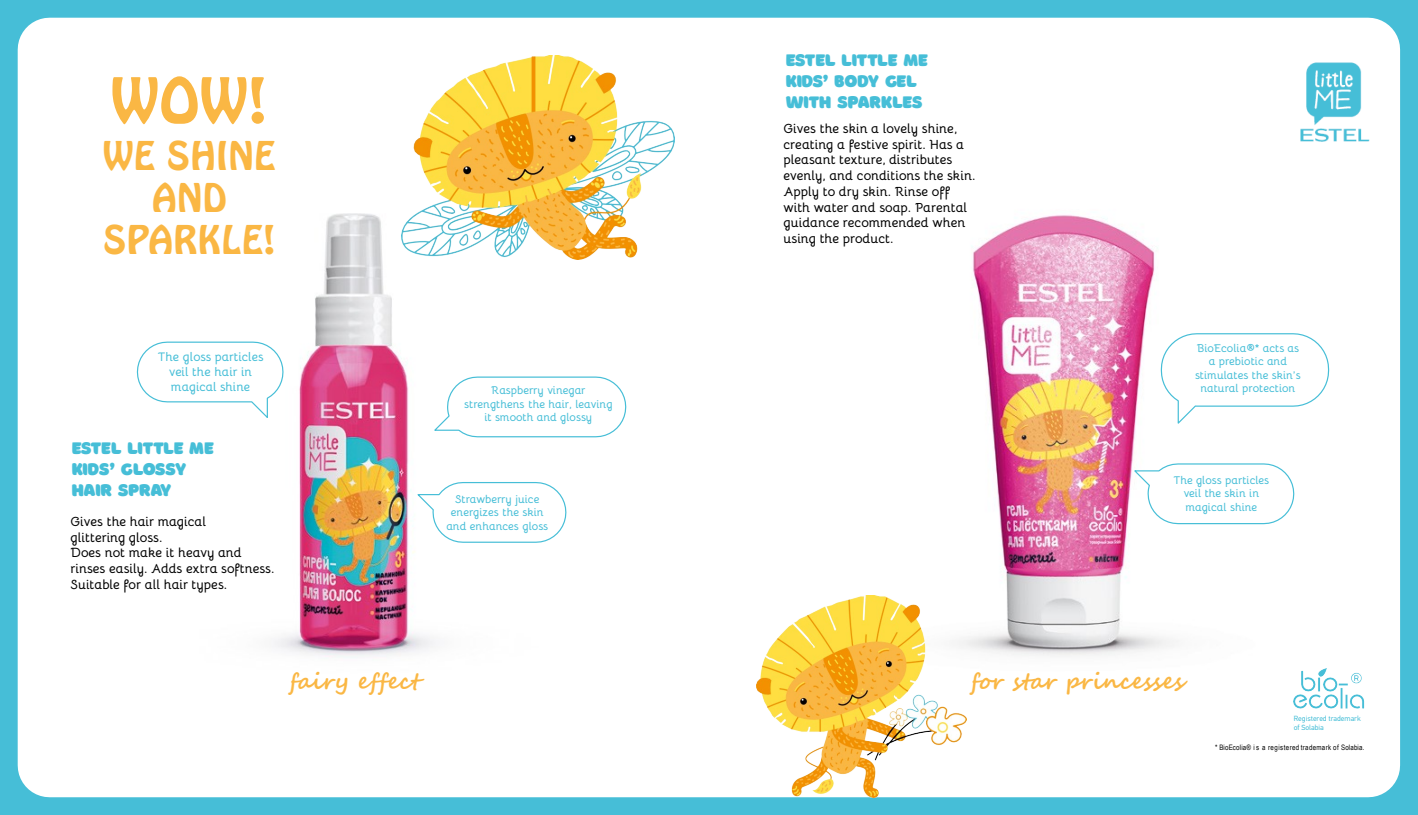
<style>
.page{position:relative;width:1418px;height:815px;background:#fff}
.page>*{position:absolute;margin:0;border:0;box-sizing:border-box;transform-origin:0 0}
.t1{font:55px "Hobo Std";color:#fab744}
.t2{font:35px/42px "Hobo Std";letter-spacing:.025em;color:#fab744;text-align:center}
.t3{font:700 22.5px "Segoe Script";color:#fab744}
.t4{font:17.5px/21px "Borsok";letter-spacing:-.03em;color:#46bed7}
.t5{font:700 13.25px/15.8px "Bellota";color:#000}
.t6{font:700 12.5px/15px "Bellota";color:#46bed7;text-align:center}
.t7{font:700 11.25px/13.5px "Bellota";color:#46bed7;text-align:center}
.t8{font:7.5px "Arial Narrow";letter-spacing:.045em;color:#000}
.t9{font:7.5px/9px "PF Din Text Pro";color:#46bed7}
</style>
<div class="page">
<div style="left:0;top:0;width:1417px;height:815px;background:#46bed7"></div>
<div style="left:18px;top:18px;width:1382px;height:779px;background:#fff"></div>
<img style="left:813px;top:166px;width:488px;height:528px">
<img style="left:200px;top:171px;width:392px;height:521px">
<img style="left:1293px;top:668px;width:71px;height:45px">
<div style="left:1160px;top:333px;width:169px;height:93px;background:#fff"></div>
<div style="left:136px;top:341px;width:148px;height:79px;background:#fff"></div>
<svg style="left:415px;top:481px;width:152px;height:62px;background:#f6fbfd"></svg>
<svg style="left:1132px;top:463px;width:163px;height:62px;background:#f6fbfd"></svg>
<svg style="left:432px;top:376px;width:195px;height:62px;background:#f6fcfd"></svg>
<img style="left:401px;top:55px;width:273px;height:205px">
<img style="left:756px;top:595px;width:210px;height:202px">
<div style="left:75px;top:72px;width:229px;height:194px;background:#fff"></div>
<div style="left:1293px;top:713px;width:89px;height:19px;background:#fff"></div>
<img style="left:1291px;top:58px;width:83px;height:88px">
<p class="t1" style="left:112px;top:62px;width:157px">WOW!</p>
<p class="t2" style="left:103px;top:136px;width:173px">WE SHINE<br>AND<br>SPARKLE!</p>
<p class="t4" style="left:786px;top:49px;width:144px">ESTEL LITTLE ME</p>
<p class="t4" style="left:786px;top:70px;width:133px">KIDS’ BODY GEL</p>
<p class="t4" style="left:786px;top:91px;width:138px">WITH SPARKLES</p>
<p class="t5" style="left:783px;top:119px;width:193px">Gives the skin a lovely shine, creating a festive spirit. Has a pleasant texture, distributes evenly, and conditions the skin.</p>
<p class="t5" style="left:783px;top:182px;width:185px">Apply to dry skin. Rinse off with water and soap. Parental guidance recommended when using the product.</p>
<p class="t6" style="left:158px;top:348px;width:107px">The gloss particles veil the hair in magical shine</p>
<p class="t4" style="left:72px;top:436px;width:144px">ESTEL LITTLE ME</p>
<p class="t4" style="left:72px;top:458px;width:116px">KIDS’ GLOSSY<br>HAIR SPRAY</p>
<p class="t5" style="left:71px;top:512px;width:137px">Gives the hair magical glittering gloss.</p>
<p class="t5" style="left:71px;top:544px;width:205px">Does not make it heavy and rinses easily. Adds extra softness.<br>Suitable for all hair types.</p>
<p class="t7" style="left:464px;top:383px;width:150px">Raspberry vinegar strengthens the hair, leaving it smooth and glossy</p>
<p class="t7" style="left:446px;top:491px;width:103px">Strawberry juice energizes the skin and enhances gloss</p>
<p class="t7" style="left:1195px;top:340px;width:107px">BioEcolia®* acts as a prebiotic and stimulates the skin’s natural protection</p>
<p class="t7" style="left:1173px;top:472px;width:97px">The gloss particles veil the skin in magical shine</p>
<p class="t3" style="left:289px;top:662px;width:132px">fairy effect</p>
<p class="t3" style="left:970px;top:663px;width:215px">for star princesses</p>
<p class="t9" style="left:1293px;top:714px;width:69px">Registered trademark of Solabia</p>
<p class="t8" style="left:1215px;top:741px;width:151px">* BioEcolia® is a registered trademark of Solabia.</p>
</div>
